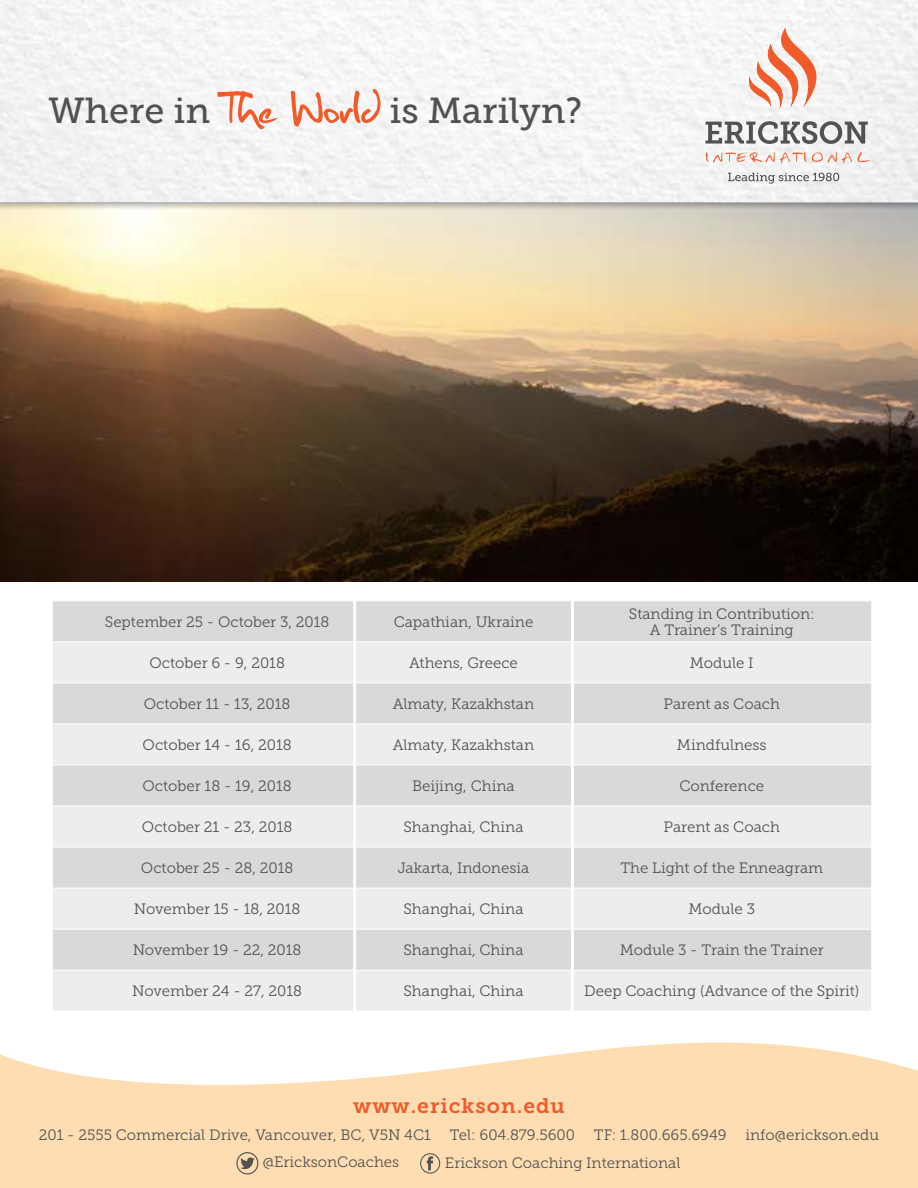
<style>
.page{position:relative;width:918px;height:1188px;background:#fff}
.page>*{position:absolute;margin:0;border:0;box-sizing:border-box;transform-origin:0 0}
.t1{font:36px "Museo Slab 500";color:#515151}
.t2{font:21px "Museo Slab 700";letter-spacing:.05em;color:#f15a29}
.t3{font:15px/16.5px "Museo Slab 300";color:#515151;text-align:center}
.s1{font-family:"Christopherhand";font-size:60px;color:#f15a29}
</style>
<div class="page">
<img style="left:0;top:0;width:918px;height:581px">
<svg style="left:0;top:1042px;width:918px;height:146px;fill:#ffddb3"></svg>
<svg style="left:706px;top:121px;width:162px;height:23px"></svg>
<svg style="left:747px;top:28px;width:69px;height:80px"></svg>
<svg style="left:706px;top:152px;width:164px;height:11px"></svg>
<svg style="left:728px;top:173px;width:111px;height:11px"></svg>
<svg style="left:0;top:203px;width:918px;height:7px"></svg>
<svg style="left:236px;top:1152px;width:23px;height:23px"></svg>
<svg style="left:236px;top:1152px;width:22px;height:22px"></svg>
<svg style="left:420px;top:1153px;width:21px;height:21px"></svg>
<div style="left:420px;top:1153px;width:20px;height:21px;border:1px solid #515251;border-radius:50%"></div>
<svg style="left:427px;top:1156px;width:6px;height:14px"></svg>
<div style="left:53px;top:602px;width:818px;height:40px;background:#d8dad9"></div>
<svg style="left:53px;top:643px;width:818px;height:368px;fill:#eceded"></svg>
<hr style="left:53px;top:683px;width:302px;height:1px;background:#fff">
<hr style="left:355px;top:683px;width:217px;height:1px;background:#fff">
<hr style="left:572px;top:683px;width:299px;height:1px;background:#fff">
<hr style="left:53px;top:724px;width:302px;height:1px;background:#fff">
<hr style="left:355px;top:724px;width:217px;height:1px;background:#fff">
<hr style="left:572px;top:724px;width:299px;height:1px;background:#fff">
<hr style="left:53px;top:765px;width:302px;height:1px;background:#fff">
<hr style="left:355px;top:765px;width:217px;height:1px;background:#fff">
<hr style="left:572px;top:765px;width:299px;height:1px;background:#fff">
<hr style="left:53px;top:806px;width:302px;height:1px;background:#fff">
<hr style="left:355px;top:806px;width:217px;height:1px;background:#fff">
<hr style="left:572px;top:806px;width:299px;height:1px;background:#fff">
<hr style="left:53px;top:847px;width:302px;height:1px;background:#fff">
<hr style="left:355px;top:847px;width:217px;height:1px;background:#fff">
<hr style="left:572px;top:847px;width:299px;height:1px;background:#fff">
<hr style="left:53px;top:888px;width:302px;height:1px;background:#fff">
<hr style="left:355px;top:888px;width:217px;height:1px;background:#fff">
<hr style="left:572px;top:888px;width:299px;height:1px;background:#fff">
<hr style="left:53px;top:929px;width:302px;height:1px;background:#fff">
<hr style="left:355px;top:929px;width:217px;height:1px;background:#fff">
<hr style="left:572px;top:929px;width:299px;height:1px;background:#fff">
<hr style="left:53px;top:970px;width:302px;height:1px;background:#fff">
<hr style="left:355px;top:970px;width:217px;height:1px;background:#fff">
<hr style="left:572px;top:970px;width:299px;height:1px;background:#fff">
<hr style="left:353px;top:601px;width:3px;height:41px;background:#fff">
<hr style="left:571px;top:601px;width:3px;height:41px;background:#fff">
<hr style="left:353px;top:642px;width:3px;height:41px;background:#fff">
<hr style="left:571px;top:642px;width:3px;height:41px;background:#fff">
<hr style="left:353px;top:683px;width:3px;height:41px;background:#fff">
<hr style="left:571px;top:683px;width:3px;height:41px;background:#fff">
<hr style="left:353px;top:724px;width:3px;height:41px;background:#fff">
<hr style="left:571px;top:724px;width:3px;height:41px;background:#fff">
<hr style="left:353px;top:765px;width:3px;height:41px;background:#fff">
<hr style="left:571px;top:765px;width:3px;height:41px;background:#fff">
<hr style="left:353px;top:806px;width:3px;height:41px;background:#fff">
<hr style="left:571px;top:806px;width:3px;height:41px;background:#fff">
<hr style="left:353px;top:847px;width:3px;height:41px;background:#fff">
<hr style="left:571px;top:847px;width:3px;height:41px;background:#fff">
<hr style="left:353px;top:888px;width:3px;height:41px;background:#fff">
<hr style="left:571px;top:888px;width:3px;height:41px;background:#fff">
<hr style="left:353px;top:929px;width:3px;height:41px;background:#fff">
<hr style="left:571px;top:929px;width:3px;height:41px;background:#fff">
<hr style="left:353px;top:970px;width:3px;height:41px;background:#fff">
<hr style="left:571px;top:970px;width:3px;height:41px;background:#fff">
<h1 class="t1" style="left:49px;top:91px;width:535px">Where in <span class="s1">The World</span> is Marilyn?</h1>
<p class="t3" style="left:105px;top:614px;width:226px">September 25 - October 3, 2018</p>
<p class="t3" style="left:394px;top:614px;width:141px">Capathian, Ukraine</p>
<p class="t3" style="left:629px;top:605px;width:187px">Standing in Contribution:<br>A Trainer’s Training</p>
<p class="t3" style="left:149px;top:655px;width:137px">October 6 - 9, 2018</p>
<p class="t3" style="left:409px;top:655px;width:110px">Athens, Greece</p>
<p class="t3" style="left:690px;top:655px;width:65px">Module I</p>
<p class="t3" style="left:144px;top:696px;width:148px">October 11 - 13, 2018</p>
<p class="t3" style="left:393px;top:696px;width:143px">Almaty, Kazakhstan</p>
<p class="t3" style="left:664px;top:696px;width:118px">Parent as Coach</p>
<p class="t3" style="left:143px;top:737px;width:151px">October 14 - 16, 2018</p>
<p class="t3" style="left:393px;top:737px;width:143px">Almaty, Kazakhstan</p>
<p class="t3" style="left:677px;top:737px;width:91px">Mindfulness</p>
<p class="t3" style="left:143px;top:778px;width:151px">October 18 - 19, 2018</p>
<p class="t3" style="left:412px;top:778px;width:104px">Beijing, China</p>
<p class="t3" style="left:679px;top:778px;width:86px">Conference</p>
<p class="t3" style="left:142px;top:819px;width:152px">October 21 - 23, 2018</p>
<p class="t3" style="left:403px;top:819px;width:122px">Shanghai, China</p>
<p class="t3" style="left:664px;top:819px;width:118px">Parent as Coach</p>
<p class="t3" style="left:141px;top:860px;width:154px">October 25 - 28, 2018</p>
<p class="t3" style="left:398px;top:860px;width:133px">Jakarta, Indonesia</p>
<p class="t3" style="left:620px;top:860px;width:204px">The Light of the Enneagram</p>
<p class="t3" style="left:134px;top:901px;width:168px">November 15 - 18, 2018</p>
<p class="t3" style="left:403px;top:901px;width:122px">Shanghai, China</p>
<p class="t3" style="left:688px;top:901px;width:68px">Module 3</p>
<p class="t3" style="left:133px;top:942px;width:170px">November 19 - 22, 2018</p>
<p class="t3" style="left:403px;top:942px;width:122px">Shanghai, China</p>
<p class="t3" style="left:620px;top:942px;width:205px">Module 3 - Train the Trainer</p>
<p class="t3" style="left:132px;top:983px;width:171px">November 24 - 27, 2018</p>
<p class="t3" style="left:403px;top:983px;width:122px">Shanghai, China</p>
<p class="t3" style="left:584px;top:983px;width:277px">Deep Coaching (Advance of the Spirit)</p>
<h2 class="t2" style="left:353px;top:1093px;width:213px">www.erickson.edu</h2>
<p class="t3" style="left:39px;top:1126px;width:394px">201 - 2555 Commercial Drive, Vancouver, BC, V5N 4C1</p>
<p class="t3" style="left:450px;top:1126px;width:278px">Tel: 604.879.5600 TF: 1.800.665.6949</p>
<p class="t3" style="left:745px;top:1126px;width:135px">info@erickson.edu</p>
<p class="t3" style="left:263px;top:1153px;width:138px">@EricksonCoaches</p>
<p class="t3" style="left:445px;top:1154px;width:237px">Erickson Coaching International</p>
</div>
